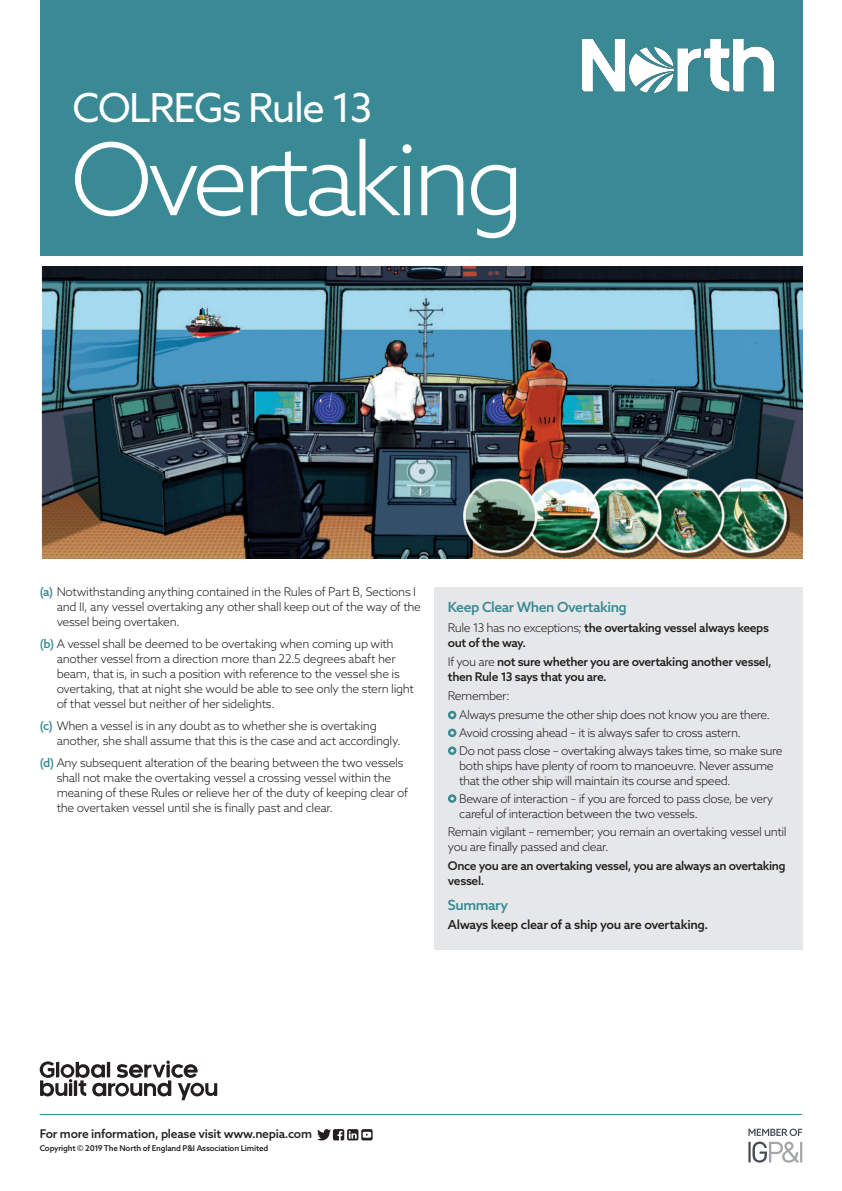
<style>
.page{position:relative;width:842px;height:1191px;background:#fff}
.page>*{position:absolute;margin:0;border:0;box-sizing:border-box;transform-origin:0 0}
.NORTH_-_Subject{font:300 100px "Azo Sans";letter-spacing:-.06em;color:#fff}
.NORTH_-_Poster{font:40px "Azo Sans";letter-spacing:-.04em;color:#fff}
.NORTH_-_Header{font:500 14px "Azo Sans";letter-spacing:-.03em;color:#398a94}
.NORTH_-_Body__2_5{font:500 12.5px "Azo Sans";letter-spacing:-.025em;color:#231f20}
.NORTH_-_Points__1_5{font:300 12px/15px "Azo Sans";letter-spacing:-.025em;color:#231f20}
.NORTH_-_Body__1_5{font:300 12px/15px "Azo Sans";letter-spacing:-.035em;color:#231f20}
.NORTH_-_Body__1_5-2{font:500 12px/15px "Azo Sans";letter-spacing:-.03em;color:#231f20}
.NORTH_-_Footer{font:500 12px "Azo Sans";letter-spacing:-.02em;color:#231f20}
.NORTH_-_Copyright{font:500 8px "Azo Sans";letter-spacing:-.02em;color:#231f20}
.s1{font-weight:500;color:#398a94}
.s2{font-weight:300}
</style>
<div class="page">
<div style="left:40px;top:0;width:762px;height:255px;background:#398a94"></div>
<img style="left:41px;top:266px;width:761px;height:292px">
<hr style="left:40px;top:1114px;width:762px;height:1px;background:#398a94">
<div style="left:434px;top:587px;width:368px;height:363px;background:#e6e7e9"></div>
<div style="left:448px;top:711px;width:8px;height:8px;border:2px solid #398a94;border-radius:50%"></div>
<div style="left:448px;top:728px;width:8px;height:9px;border:2px solid #398a94;border-radius:50%"></div>
<div style="left:448px;top:746px;width:8px;height:9px;border:2px solid #398a94;border-radius:50%"></div>
<div style="left:448px;top:794px;width:8px;height:9px;border:2px solid #398a94;border-radius:50%"></div>
<svg style="left:40px;top:1060px;width:177px;height:40px"></svg>
<svg style="left:317px;top:1129px;width:56px;height:11px"></svg>
<svg style="left:748px;top:1128px;width:54px;height:34px"></svg>
<img style="left:582px;top:40px;width:192px;height:52px">
<p class="NORTH_-_Poster" style="left:72px;top:81px;width:301px">COLREGs Rule 13</p>
<p class="NORTH_-_Subject" style="left:70px;top:114px;width:456px">Overtaking</p>
<p class="NORTH_-_Points__1_5" style="left:57px;top:584px;width:366px;text-indent:-17px"><span class="s1">(a)</span> Notwithstanding anything contained in the Rules of Part B, Sections I and II, any vessel overtaking any other shall keep out of the way of the vessel being overtaken.</p>
<p class="NORTH_-_Points__1_5" style="left:57px;top:636px;width:359px;text-indent:-17px"><span class="s1">(b)</span> A vessel shall be deemed to be overtaking when coming up with another vessel from a direction more than 22.5 degrees abaft her beam, that is, in such a position with reference to the vessel she is overtaking, that at night she would be able to see only the stern light of that vessel but neither of her sidelights.</p>
<p class="NORTH_-_Points__1_5" style="left:57px;top:718px;width:345px;text-indent:-17px"><span class="s1">(c)</span> When a vessel is in any doubt as to whether she is overtaking another, she shall assume that this is the case and act accordingly.</p>
<p class="NORTH_-_Points__1_5" style="left:57px;top:755px;width:353px;text-indent:-17px"><span class="s1">(d)</span> Any subsequent alteration of the bearing between the two vessels shall not make the overtaking vessel a crossing vessel within the meaning of these Rules or relieve her of the duty of keeping clear of the overtaken vessel until she is finally past and clear.</p>
<p class="NORTH_-_Header" style="left:448px;top:598px;width:181px">Keep Clear When Overtaking</p>
<p class="NORTH_-_Body__1_5-2" style="left:448px;top:619px;width:323px"><span class="s2">Rule 13 has no exceptions;</span> the overtaking vessel always keeps out of the way.</p>
<p class="NORTH_-_Body__1_5-2" style="left:448px;top:654px;width:325px"><span class="s2">If you are</span> not sure whether you are overtaking another vessel, then Rule 13 says that you are.</p>
<p class="NORTH_-_Body__1_5" style="left:448px;top:688px;width:63px">Remember:</p>
<p class="NORTH_-_Body__1_5" style="left:459px;top:707px;width:312px">Always presume the other ship does not know you are there.</p>
<p class="NORTH_-_Body__1_5" style="left:459px;top:725px;width:283px">Avoid crossing ahead – it is always safer to cross astern.</p>
<p class="NORTH_-_Body__1_5" style="left:459px;top:743px;width:325px">Do not pass close – overtaking always takes time, so make sure both ships have plenty of room to manoeuvre. Never assume that the other ship will maintain its course and speed.</p>
<p class="NORTH_-_Body__1_5" style="left:459px;top:791px;width:316px">Beware of interaction – if you are forced to pass close, be very careful of interaction between the two vessels.</p>
<p class="NORTH_-_Body__1_5" style="left:448px;top:823px;width:340px">Remain vigilant – remember; you remain an overtaking vessel until you are finally passed and clear.</p>
<p class="NORTH_-_Body__1_5-2" style="left:448px;top:858px;width:339px">Once you are an overtaking vessel, you are always an overtaking vessel.</p>
<p class="NORTH_-_Header" style="left:448px;top:895px;width:62px">Summary</p>
<p class="NORTH_-_Body__2_5" style="left:448px;top:916px;width:262px">Always keep clear of a ship you are overtaking.</p>
<p class="NORTH_-_Footer" style="left:40px;top:1126px;width:274px">For more information, please visit www.nepia.com</p>
<p class="NORTH_-_Copyright" style="left:40px;top:1143px;width:230px">Copyright © 2019 The North of England P&amp;I Association Limited</p>
</div>
